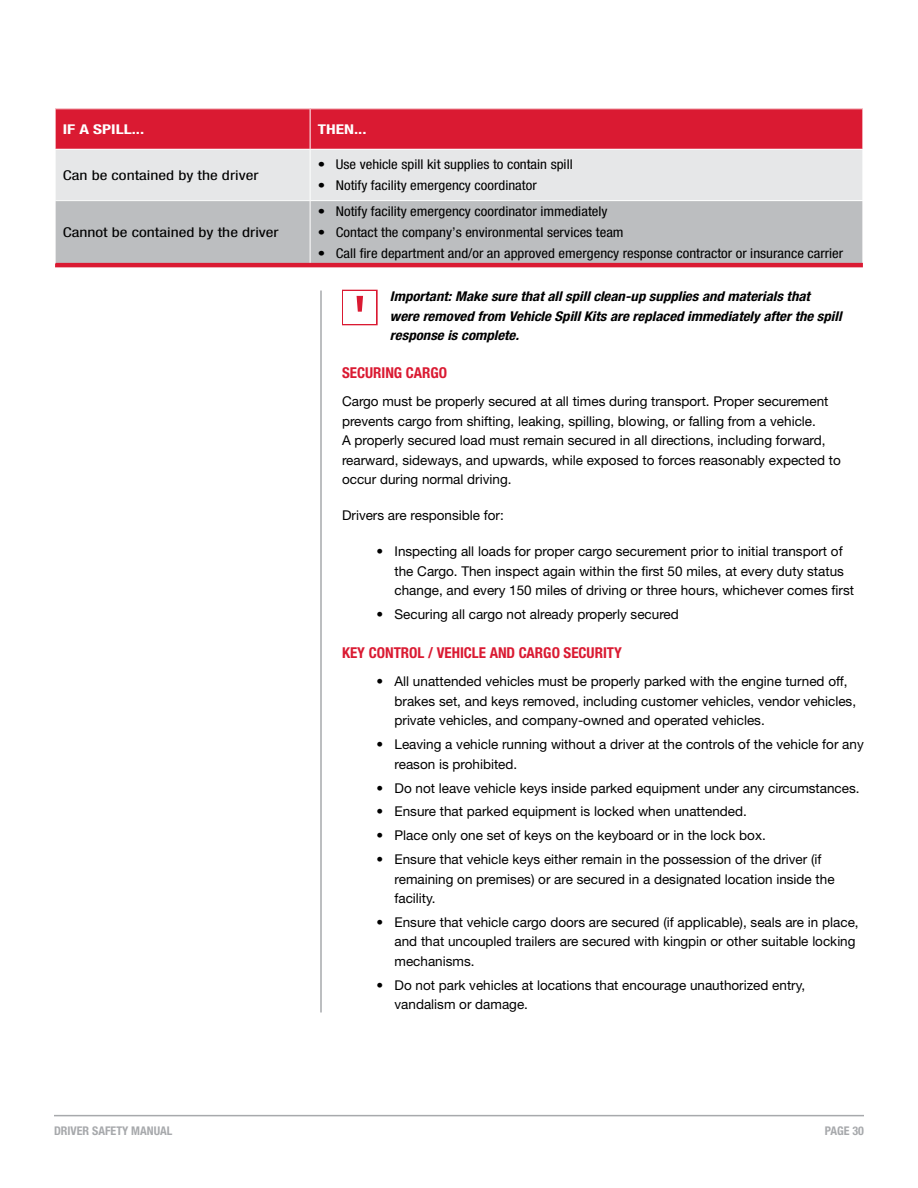
<style>
.page{position:relative;width:918px;height:1188px;background:#fff}
.page>*{position:absolute;margin:0;border:0;box-sizing:border-box;transform-origin:0 0}
.t1{font:700 condensed 15px "Helvetica Neue LT Pro";color:#da1a32}
.t2{font:13.5px/19.5px "Helvetica Neue LT Pro";color:#000}
.t3{font:condensed 13.5px "Helvetica Neue LT Pro";color:#000;scale:1.1 1}
.t4{font:italic 700 condensed 13.5px/19.5px "Helvetica Neue LT Pro";color:#000;scale:1.1 1}
.t5{font:condensed 13.5px "Helvetica Neue LT Pro";color:#000;scale:1.28 1}
.t6{font:700 condensed 13.5px "Helvetica Neue LT Pro";color:#fff;scale:1.28 1}
.t7{font:700 condensed 12px "Helvetica Neue LT Std";color:#a7a9ac}
</style>
<div class="page">
<hr style="left:54px;top:1115px;width:810px;height:1px;background:#a7a9ac">
<div style="left:310px;top:201px;width:553px;height:63px;background:#bcbec0"></div>
<hr style="left:320px;top:291px;width:2px;height:721px;background:#a7a9ac">
<div style="left:55px;top:109px;width:255px;height:40px;background:#da1a32"></div>
<div style="left:310px;top:109px;width:553px;height:40px;background:#da1a32"></div>
<div style="left:55px;top:149px;width:255px;height:52px;background:#e6e7e8"></div>
<div style="left:310px;top:149px;width:553px;height:52px;background:#e6e7e8"></div>
<div style="left:55px;top:201px;width:255px;height:63px;background:#bcbec0"></div>
<hr style="left:310px;top:109px;width:1px;height:40px;background:#fff">
<hr style="left:862px;top:109px;width:1px;height:40px;background:#fff">
<hr style="left:55px;top:149px;width:255px;height:1px;background:#fff">
<hr style="left:310px;top:149px;width:553px;height:1px;background:#fff">
<hr style="left:310px;top:150px;width:1px;height:50px;background:#fff">
<hr style="left:862px;top:150px;width:1px;height:50px;background:#fff">
<hr style="left:55px;top:200px;width:255px;height:1px;background:#fff">
<hr style="left:310px;top:200px;width:553px;height:1px;background:#fff">
<hr style="left:310px;top:201px;width:1px;height:63px;background:#fff">
<hr style="left:862px;top:201px;width:1px;height:63px;background:#fff">
<hr style="left:55px;top:263px;width:808px;height:4px;background:#da1a32">
<hr style="left:55px;top:109px;width:1px;height:40px;background:#fff">
<hr style="left:55px;top:150px;width:1px;height:50px;background:#fff">
<hr style="left:55px;top:201px;width:1px;height:63px;background:#fff">
<svg style="left:342px;top:290px;width:36px;height:35px"></svg>
<p class="t6" style="left:63px;top:121px;width:65px">IF A SPILL...</p>
<p class="t6" style="left:318px;top:121px;width:40px">THEN...</p>
<p class="t5" style="left:63px;top:167px;width:154px">Can be contained by the driver</p>
<p class="t3" style="left:318px;top:157px;width:233px">• Use vehicle spill kit supplies to contain spill</p>
<p class="t3" style="left:318px;top:177px;width:201px">• Notify facility emergency coordinator</p>
<p class="t5" style="left:63px;top:224px;width:170px">Cannot be contained by the driver</p>
<p class="t3" style="left:318px;top:204px;width:265px">• Notify facility emergency coordinator immediately</p>
<p class="t3" style="left:318px;top:224px;width:280px">• Contact the company’s environmental services team</p>
<p class="t3" style="left:318px;top:245px;width:479px">• Call fre department and/or an approved emergency response contractor or insurance carrier</p>
<p class="t4" style="left:390px;top:287px;width:412px">Important: Make sure that all spill clean-up supplies and materials that were removed from Vehicle Spill Kits are replaced immediately after the spill response is complete.</p>
<p class="t1" style="left:342px;top:364px;width:107px">SECURING CARGO</p>
<p class="t2" style="left:342px;top:391px;width:500px">Cargo must be properly secured at all times during transport. Proper securement prevents cargo from shifting, leaking, spilling, blowing, or falling from a vehicle.<br>A properly secured load must remain secured in all directions, including forward, rearward, sideways, and upwards, while exposed to forces reasonably expected to occur during normal driving.</p>
<p class="t2" style="left:342px;top:505px;width:163px">Drivers are responsible for:</p>
<p class="t2" style="left:395px;top:541px;width:461px;text-indent:-18px">• Inspecting all loads for proper cargo securement prior to initial transport of the Cargo. Then inspect again within the frst 50 miles, at every duty status change, and every 150 miles of driving or three hours, whichever comes frst</p>
<p class="t2" style="left:377px;top:604px;width:304px">• Securing all cargo not already properly secured</p>
<p class="t1" style="left:342px;top:644px;width:281px">KEY CONTROL / VEHICLE AND CARGO SECURITY</p>
<p class="t2" style="left:394px;top:672px;width:463px;text-indent:-18px">• All unattended vehicles must be properly parked with the engine turned off, brakes set, and keys removed, including customer vehicles, vendor vehicles, private vehicles, and company-owned and operated vehicles.</p>
<p class="t2" style="left:394px;top:734px;width:471px;text-indent:-18px">• Leaving a vehicle running without a driver at the controls of the vehicle for any reason is prohibited.</p>
<p class="t2" style="left:377px;top:778px;width:485px">• Do not leave vehicle keys inside parked equipment under any circumstances.</p>
<p class="t2" style="left:377px;top:802px;width:372px">• Ensure that parked equipment is locked when unattended.</p>
<p class="t2" style="left:377px;top:825px;width:391px">• Place only one set of keys on the keyboard or in the lock box.</p>
<p class="t2" style="left:394px;top:849px;width:442px;text-indent:-18px">• Ensure that vehicle keys either remain in the possession of the driver (if remaining on premises) or are secured in a designated location inside the facility.</p>
<p class="t2" style="left:394px;top:912px;width:466px;text-indent:-18px">• Ensure that vehicle cargo doors are secured (if applicable), seals are in place, and that uncoupled trailers are secured with kingpin or other suitable locking mechanisms.</p>
<p class="t2" style="left:394px;top:975px;width:412px;text-indent:-18px">• Do not park vehicles at locations that encourage unauthorized entry, vandalism or damage.</p>
<p class="t7" style="left:54px;top:1123px;width:120px">DRIVER SAFETY MANUAL</p>
<p class="t7" style="left:825px;top:1123px;width:41px">PAGE 30</p>
</div>
